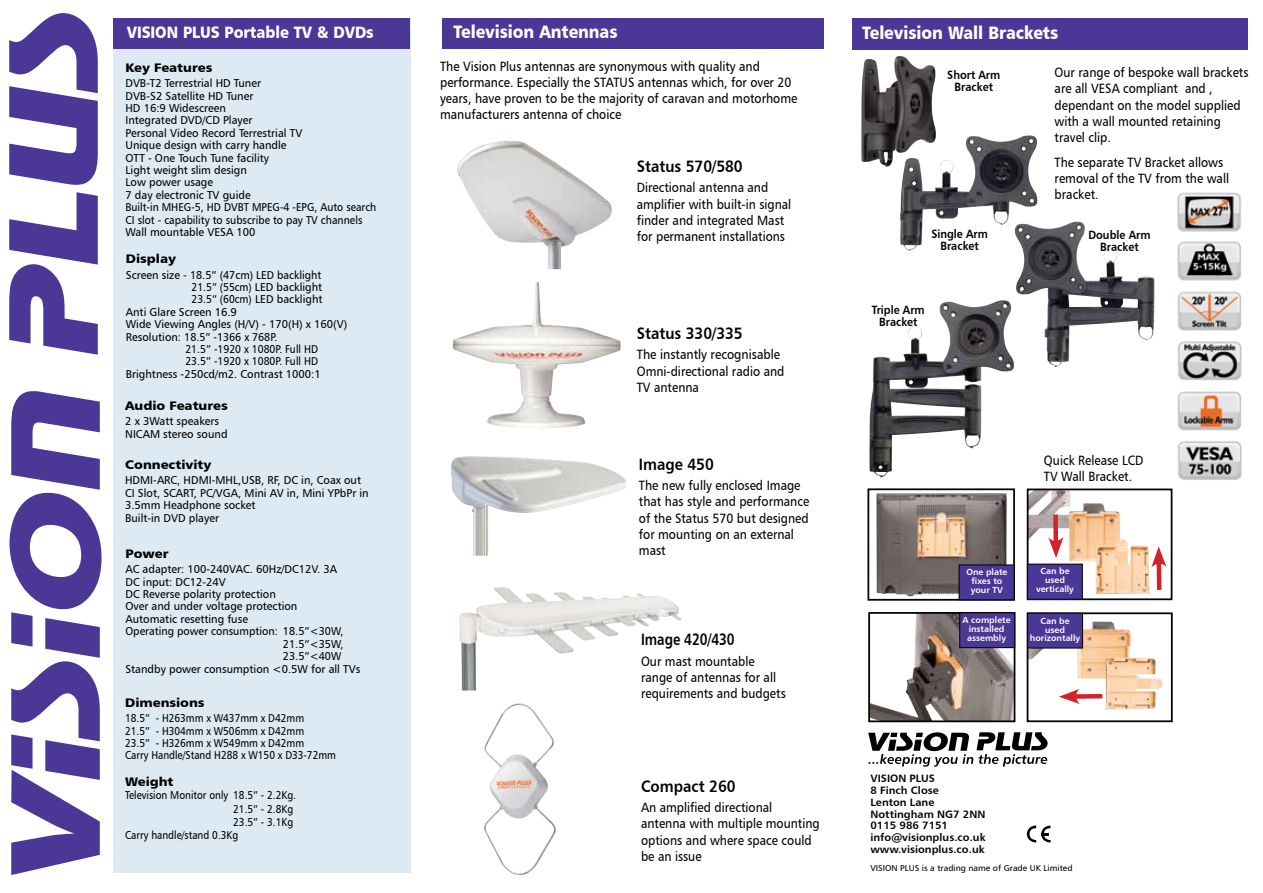
<style>
.page{position:relative;width:1263px;height:893px;background:#fff}
.page>*{position:absolute;margin:0;border:0;box-sizing:border-box;transform-origin:0 0}
.t1{font:18px "Humanist 777 BT Black B";letter-spacing:-.005em;color:#fff;scale:.9 1}
.t2{font:16.5px "Humanist 777 BT Bold B";color:#000;scale:.9 1}
.t3{font:16.5px "Humanist 777 BT Black B";letter-spacing:-.005em;color:#fff;scale:.9 1}
.t4{font:16.5px "Humanist 777 BT Bold B";color:#000;scale:.8 1}
.t5{font:13.5px/16.2px "Humanist 777 BT Roman B";color:#000;scale:.9 1}
.t6{font:13.5px/16.2px "Humanist 777 BT Roman B";color:#000;scale:.91 1}
.t7{font:12.45px "Humanist 777 BT Black B";color:#000;scale:1.07 1}
.t8{font:12px/12px "Humanist 777 BT Bold B";color:#000;text-align:center;scale:.9 1}
.t9{font:11.4px/12.5px "Humanist 777 BT Roman B";color:#000;scale:.96 1}
.t10{font:11.4px/12.5px "Humanist 777 BT Roman B";color:#000;scale:.87 1}
.t11{font:11.4px "Humanist 777 BT Roman B";color:#000;scale:.94 1}
.t12{font:11.4px "Humanist 777 BT Roman B";color:#000;scale:.89 1}
.t13{font:11.4px "Humanist 777 BT Roman B";color:#000;scale:.9 1}
.t14{font:10.65px/11.7px "Humanist 777 BT Bold B";color:#000}
.t15{font:8.85px/8.9px "Humanist 777 BT Bold B";color:#fff;text-align:center}
.t16{font:8.55px "Humanist 777 BT Roman B";color:#000}
</style>
<div class="page">
<div style="left:113px;top:18px;width:298px;height:854px;background:#deeaf3"></div>
<div style="left:114px;top:18px;width:296px;height:31px;background:#4b3795"></div>
<svg style="left:1027px;top:825px;width:23px;height:18px"></svg>
<svg style="left:868px;top:732px;width:180px;height:35px"></svg>
<svg style="left:10px;top:391px;width:92px;height:484px"></svg>
<svg style="left:9px;top:13px;width:89px;height:172px"></svg>
<svg style="left:9px;top:192px;width:89px;height:163px"></svg>
<img style="left:869px;top:300px;width:131px;height:177px">
<img style="left:1016px;top:222px;width:138px;height:145px">
<img style="left:900px;top:135px;width:139px;height:116px">
<img style="left:861px;top:56px;width:75px;height:111px">
<div style="left:853px;top:18px;width:395px;height:31px;background:#4b3795"></div>
<img style="left:1171px;top:192px;width:71px;height:299px">
<img style="left:457px;top:141px;width:155px;height:128px">
<img style="left:459px;top:587px;width:222px;height:103px">
<img style="left:484px;top:703px;width:72px;height:172px">
<div style="left:442px;top:18px;width:382px;height:31px;background:#4b3795"></div>
<img style="left:451px;top:456px;width:176px;height:100px">
<img style="left:876px;top:493px;width:130px;height:103px">
<div style="left:867px;top:488px;width:148px;height:113px;border:2px solid #000"></div>
<img style="left:1030px;top:615px;width:133px;height:95px">
<div style="left:1027px;top:612px;width:146px;height:110px;border:2px solid #000"></div>
<img style="left:1030px;top:492px;width:119px;height:103px">
<div style="left:1027px;top:489px;width:145px;height:111px;border:2px solid #000"></div>
<img style="left:871px;top:615px;width:141px;height:104px">
<div style="left:868px;top:612px;width:147px;height:110px;border:2px solid #000"></div>
<div style="left:1071px;top:694px;width:31px;height:5px;background:#d2232a"></div>
<svg style="left:1059px;top:689px;width:21px;height:15px"></svg>
<div style="left:1027px;top:564px;width:55px;height:35px;background:#4b3795"></div>
<div style="left:1027px;top:564px;width:56px;height:36px;border:1px solid #000"></div>
<div style="left:959px;top:565px;width:55px;height:35px;background:#4b3795"></div>
<div style="left:959px;top:564px;width:55px;height:36px;border:1px solid #000"></div>
<div style="left:960px;top:613px;width:55px;height:35px;background:#4b3795"></div>
<div style="left:959px;top:612px;width:56px;height:36px;border:1px solid #000"></div>
<div style="left:1027px;top:613px;width:55px;height:35px;background:#4b3795"></div>
<div style="left:1027px;top:613px;width:56px;height:35px;border:1px solid #000"></div>
<div style="left:1053px;top:515px;width:5px;height:30px;background:#d2232a"></div>
<svg style="left:1048px;top:537px;width:15px;height:21px"></svg>
<div style="left:1156px;top:559px;width:5px;height:31px;background:#d2232a"></div>
<svg style="left:1151px;top:546px;width:15px;height:21px"></svg>
<img style="left:453px;top:282px;width:168px;height:146px">
<h2 class="t3" style="left:127px;top:22px;width:276px">VISION PLUS Portable TV &amp; DVDs</h2>
<p class="t7" style="left:125px;top:60px;width:83px">Key Features</p>
<p class="t9" style="left:125px;top:77px;width:263px">DVB-T2 Terrestrial HD Tuner<br>DVB-S2 Satellite HD Tuner<br>HD 16:9 Widescreen<br>Integrated DVD/CD Player<br>Personal Video Record Terrestrial TV<br>Unique design with carry handle<br>OTT - One Touch Tune facility<br>Light weight slim design<br>Low power usage<br>7 day electronic TV guide<br>Built-in MHEG-5, HD DVBT MPEG-4 -EPG, Auto search<br>CI slot - capability to subscribe to pay TV channels<br>Wall mountable VESA 100</p>
<p class="t7" style="left:126px;top:251px;width:48px">Display</p>
<p class="t9" style="left:126px;top:268px;width:205px">Screen size - 18.5” (47cm) LED backlight</p>
<p class="t12" style="left:192px;top:280px;width:148px">21.5” (55cm) LED backlight</p>
<p class="t12" style="left:192px;top:292px;width:149px">23.5” (60cm) LED backlight</p>
<p class="t9" style="left:126px;top:305px;width:117px">Anti Glare Screen 16.9</p>
<p class="t9" style="left:126px;top:318px;width:232px">Wide Viewing Angles (H/V) - 170(H) x 160(V)</p>
<p class="t9" style="left:126px;top:330px;width:159px">Resolution: 18.5” -1366 x 768P.</p>
<p class="t13" style="left:185px;top:342px;width:149px">21.5” -1920 x 1080P. Full HD</p>
<p class="t13" style="left:185px;top:354px;width:149px">23.5” -1920 x 1080P. Full HD</p>
<p class="t9" style="left:126px;top:367px;width:205px">Brightness -250cd/m2. Contrast 1000:1</p>
<p class="t7" style="left:125px;top:397px;width:97px">Audio Features</p>
<p class="t9" style="left:125px;top:414px;width:108px;line-height:13.4px">2 x 3Watt speakers<br>NICAM stereo sound</p>
<p class="t7" style="left:125px;top:457px;width:82px">Connectivity</p>
<p class="t9" style="left:125px;top:474px;width:255px">HDMI-ARC, HDMI-MHL,USB, RF, DC in, Coax out CI Slot, SCART, PC/VGA, Mini AV in, Mini YPbPr in 3.5mm Headphone socket<br>Built-in DVD player</p>
<p class="t7" style="left:125px;top:546px;width:42px">Power</p>
<p class="t9" style="left:125px;top:563px;width:222px">AC adapter: 100-240VAC. 60Hz/DC12V. 3A</p>
<p class="t9" style="left:125px;top:575px;width:106px">DC input: DC12-24V</p>
<p class="t9" style="left:125px;top:588px;width:158px">DC Reverse polarity protection</p>
<p class="t9" style="left:125px;top:600px;width:181px">Over and under voltage protection</p>
<p class="t9" style="left:125px;top:612px;width:129px">Automatic resetting fuse</p>
<p class="t11" style="left:125px;top:624px;width:233px">Operating power consumption: 18.5”&lt;30W,</p>
<p class="t11" style="left:283px;top:637px;width:66px">21.5”&lt;35W,</p>
<p class="t11" style="left:283px;top:649px;width:64px">23.5”&lt;40W</p>
<p class="t9" style="left:125px;top:663px;width:246px">Standby power consumption &lt;0.5W for all TVs</p>
<p class="t7" style="left:125px;top:695px;width:76px">Dimensions</p>
<p class="t10" style="left:125px;top:712px;width:244px">18.5” - H263mm x W437mm x D42mm<br>21.5” - H304mm x W506mm x D42mm<br>23.5” - H326mm x W549mm x D42mm<br>Carry Handle/Stand H288 x W150 x D33-72mm</p>
<p class="t7" style="left:125px;top:774px;width:47px">Weight</p>
<p class="t10" style="left:233px;top:788px;width:74px;line-height:13.5px;text-indent:-108px">Television Monitor only 18.5” - 2.2Kg.<br>21.5” - 2.8Kg<br>23.5” - 3.1Kg</p>
<p class="t10" style="left:125px;top:828px;width:131px">Carry handle/stand 0.3Kg</p>
<h1 class="t1" style="left:453px;top:20px;width:184px">Television Antennas</h1>
<p class="t5" style="left:440px;top:58px;width:398px">The Vision Plus antennas are synonymous with quality and performance. Especially the STATUS antennas which, for over 20 years, have proven to be the majority of caravan and motorhome manufacturers antenna of choice</p>
<h2 class="t2" style="left:637px;top:156px;width:119px">Status 570/580</h2>
<p class="t5" style="left:637px;top:179px;width:173px">Directional antenna and amplifier with built-in signal finder and integrated Mast for permanent installations</p>
<h2 class="t2" style="left:637px;top:323px;width:119px">Status 330/335</h2>
<p class="t6" style="left:637px;top:346px;width:164px">The instantly recognisable<br>Omni-directional radio and<br>TV antenna</p>
<h2 class="t2" style="left:639px;top:453px;width:85px">Image 450</h2>
<p class="t5" style="left:639px;top:477px;width:191px">The new fully enclosed Image that has style and performance of the Status 570 but designed for mounting on an external mast</p>
<h2 class="t4" style="left:641px;top:629px;width:119px">Image 420/430</h2>
<p class="t5" style="left:641px;top:652px;width:162px">Our mast mountable range of antennas for all requirements and budgets</p>
<h2 class="t2" style="left:641px;top:776px;width:107px">Compact 260</h2>
<p class="t5" style="left:641px;top:799px;width:200px">An amplified directional antenna with multiple mounting options and where space could be an issue</p>
<h1 class="t1" style="left:862px;top:21px;width:219px">Television Wall Brackets</h1>
<p class="t5" style="left:1054px;top:64px;width:217px">Our range of bespoke wall brackets are all VESA compliant and , dependant on the model supplied with a wall mounted retaining travel clip.</p>
<p class="t5" style="left:1054px;top:154px;width:195px">The separate TV Bracket allows removal of the TV from the wall bracket.</p>
<p class="t8" style="left:947px;top:69px;width:60px">Short Arm<br>Bracket</p>
<p class="t8" style="left:931px;top:227px;width:64px">Single Arm<br>Bracket</p>
<p class="t8" style="left:1088px;top:229px;width:70px">Double Arm<br>Bracket</p>
<p class="t8" style="left:872px;top:303px;width:60px">Triple Arm<br>Bracket</p>
<p class="t5" style="left:1044px;top:452px;width:112px">Quick Release LCD<br>TV Wall Bracket.</p>
<p class="t15" style="left:1036px;top:566px;width:39px">Can be used vertically</p>
<p class="t15" style="left:966px;top:567px;width:43px">One plate fixes to your TV</p>
<p class="t15" style="left:962px;top:615px;width:50px">A complete installed assembly</p>
<p class="t15" style="left:1030px;top:616px;width:52px">Can be used horizontally</p>
<p class="t14" style="left:870px;top:772px;width:117px">VISION PLUS<br>8 Finch Close<br>Lenton Lane<br>Nottingham NG7 2NN<br>0115 986 7151 info@visionplus.co.uk www.visionplus.co.uk</p>
<p class="t16" style="left:870px;top:862px;width:204px">VISION PLUS is a trading name of Grade UK Limited</p>
</div>
